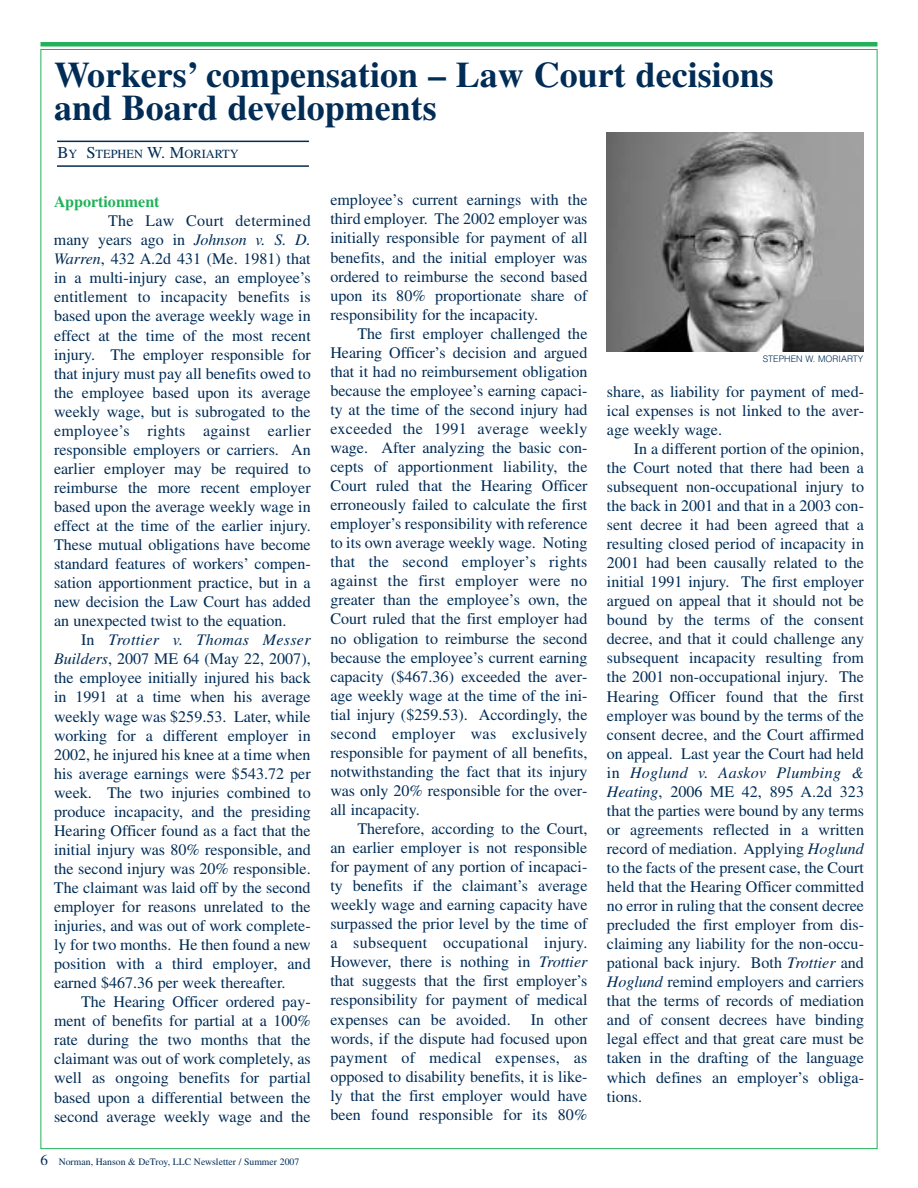
<style>
.page{position:relative;width:918px;height:1188px;background:#fff}
.page>*{position:absolute;margin:0;border:0;box-sizing:border-box;transform-origin:0 0}
.t1{font:700 36px/33px "Times";color:#002c55}
.t2{font:16.05px/19px "Times";color:#002c55;text-align:justify}
.t3{font:700 16.05px "Times";color:#21b259}
.t4{font:12.3px "Times";color:#002c55}
.t5{font:9.75px "Times";color:#002c55}
.t6{font:300 9px "Helvetica";color:#002c55}
.s1{font-size:16.5px}
.s2{font-style:italic}
.s3{font-size:15px}
</style>
<div class="page">
<div style="left:41px;top:42px;width:836px;height:5px;background:#21b259"></div>
<hr style="left:57px;top:141px;width:252px;height:1px;background:#002c55">
<hr style="left:57px;top:165px;width:252px;height:2px;background:#002c55">
<img style="left:607px;top:133px;width:256px;height:219px">
<h1 class="t1" style="left:54px;top:57px;width:721px">Workers’ compensation – Law Court decisions and Board developments</h1>
<p class="t4" style="left:57px;top:149px;width:183px"><span class="s1">B</span>Y <span class="s1">S</span>TEPHEN <span class="s1">W. M</span>ORIARTY</p>
<p class="t2" style="left:330px;top:192px;width:259px">employee’s current earnings with the third employer. The 2002 employer was initially responsible for payment of all benefits, and the initial employer was ordered to reimburse the second based upon its 80% proportionate share of responsibility for the incapacity.</p>
<p class="t2" style="left:330px;top:325px;width:259px;text-indent:27px">The first employer challenged the Hearing Officer’s decision and argued that it had no reimbursement obligation because the employee’s earning capaci&shy;ty at the time of the second injury had exceeded the 1991 average weekly wage. After analyzing the basic con&shy;cepts of apportionment liability, the Court ruled that the Hearing Officer erroneously failed to calculate the first employer’s responsibility with reference to its own average weekly wage. Noting that the second employer’s rights against the first employer were no greater than the employee’s own, the Court ruled that the first employer had no obligation to reimburse the second because the employee’s current earning capacity ($467.36) exceeded the aver&shy;age weekly wage at the time of the ini&shy;tial injury ($259.53). Accordingly, the second employer was exclusively responsible for payment of all benefits, notwithstanding the fact that its injury was only 20% responsible for the over&shy;all incapacity.</p>
<p class="t2" style="left:330px;top:821px;width:259px;text-indent:27px">Therefore, according to the Court, an earlier employer is not responsible for payment of any portion of incapaci&shy;ty benefits if the claimant’s average weekly wage and earning capacity have surpassed the prior level by the time of a subsequent occupational injury.<br>However, there is nothing in <span class="s2">Trottier </span>that suggests that the first employer’s responsibility for payment of medical expenses can be avoided.</p>
<p class="t3" style="left:54px;top:193px;width:107px">Apportionment</p>
<p class="t2" style="left:54px;top:213px;width:258px;text-indent:54px">The Law Court determined many years ago in <span class="s2">Johnson v. S. D.<br>Warren</span>, 432 A.2d 431 (Me. 1981) that in a multi-injury case, an employee’s entitlement to incapacity benefits is based upon the average weekly wage in effect at the time of the most recent injury. The employer responsible for that injury must pay all benefits owed to the employee based upon its average weekly wage, but is subrogated to the employee’s rights against earlier responsible employers or carriers. An earlier employer may be required to reimburse the more recent employer based upon the average weekly wage in effect at the time of the earlier injury.<br>These mutual obligations have become standard features of workers’ compen&shy;sation apportionment practice, but in a new decision the Law Court has added an unexpected twist to the equation.</p>
<p class="t2" style="left:54px;top:632px;width:258px;text-indent:27px">In <span class="s2">Trottier v. Thomas Messer Builders</span>, 2007 ME 64 (May 22, 2007), the employee initially injured his back in 1991 at a time when his average weekly wage was $259.53. Later, while working for a different employer in 2002, he injured his knee at a time when his average earnings were $543.72 per week. The two injuries combined to produce incapacity, and the presiding Hearing Officer found as a fact that the initial injury was 80% responsible, and the second injury was 20% responsible.<br>The claimant was laid off by the second employer for reasons unrelated to the injuries, and was out of work complete&shy;ly for two months. He then found a new position with a third employer, and earned $467.36 per week thereafter.</p>
<p class="t2" style="left:54px;top:994px;width:258px;text-indent:27px">The Hearing Officer ordered pay&shy;ment of benefits for partial at a 100% rate during the two months that the claimant was out of work completely, as well as ongoing benefits for partial based upon a differential between the second average weekly wage and the</p>
<p class="t6" style="left:763px;top:353px;width:102px">STEPHEN W. MORIARTY</p>
<p class="t2" style="left:607px;top:383px;width:259px">share, as liability for payment of med&shy;ical expenses is not linked to the aver&shy;age weekly wage.</p>
<p class="t2" style="left:607px;top:441px;width:259px;text-indent:27px">In a different portion of the opinion, the Court noted that there had been a subsequent non-occupational injury to the back in 2001 and that in a 2003 con&shy;sent decree it had been agreed that a resulting closed period of incapacity in 2001 had been causally related to the initial 1991 injury. The first employer argued on appeal that it should not be bound by the terms of the consent decree, and that it could challenge any subsequent incapacity resulting from the 2001 non-occupational injury. The Hearing Officer found that the first employer was bound by the terms of the consent decree, and the Court affirmed on appeal. Last year the Court had held in <span class="s2">Hoglund v. Aaskov Plumbing &amp; Heating</span>, 2006 ME 42, 895 A.2d 323 that the parties were bound by any terms or agreements reflected in a written record of mediation. Applying <span class="s2">Hoglund </span>to the facts of the present case, the Court held that the Hearing Officer committed no error in ruling that the consent decree precluded the first employer from dis&shy;claiming any liability for the non-occu&shy;pational back injury. Both <span class="s2">Trottier</span> and <span class="s2">Hoglund</span> remind employers and carriers that the terms of records of mediation and of consent decrees have binding legal effect and that great care must be taken in the drafting of the language which defines an employer’s obliga&shy;tions.</p>
<p class="t2" style="left:330px;top:1011px;width:259px;text-indent:200px">In other words, if the dispute had focused upon payment of medical expenses, as opposed to disability benefits, it is like&shy;ly that the first employer would have been found responsible for its 80%</p>
<p class="t5" style="left:40px;top:1158px;width:260px"><span class="s3">6</span> Norman, Hanson &amp; DeTroy, LLC Newsletter / Summer 2007</p>
</div>
